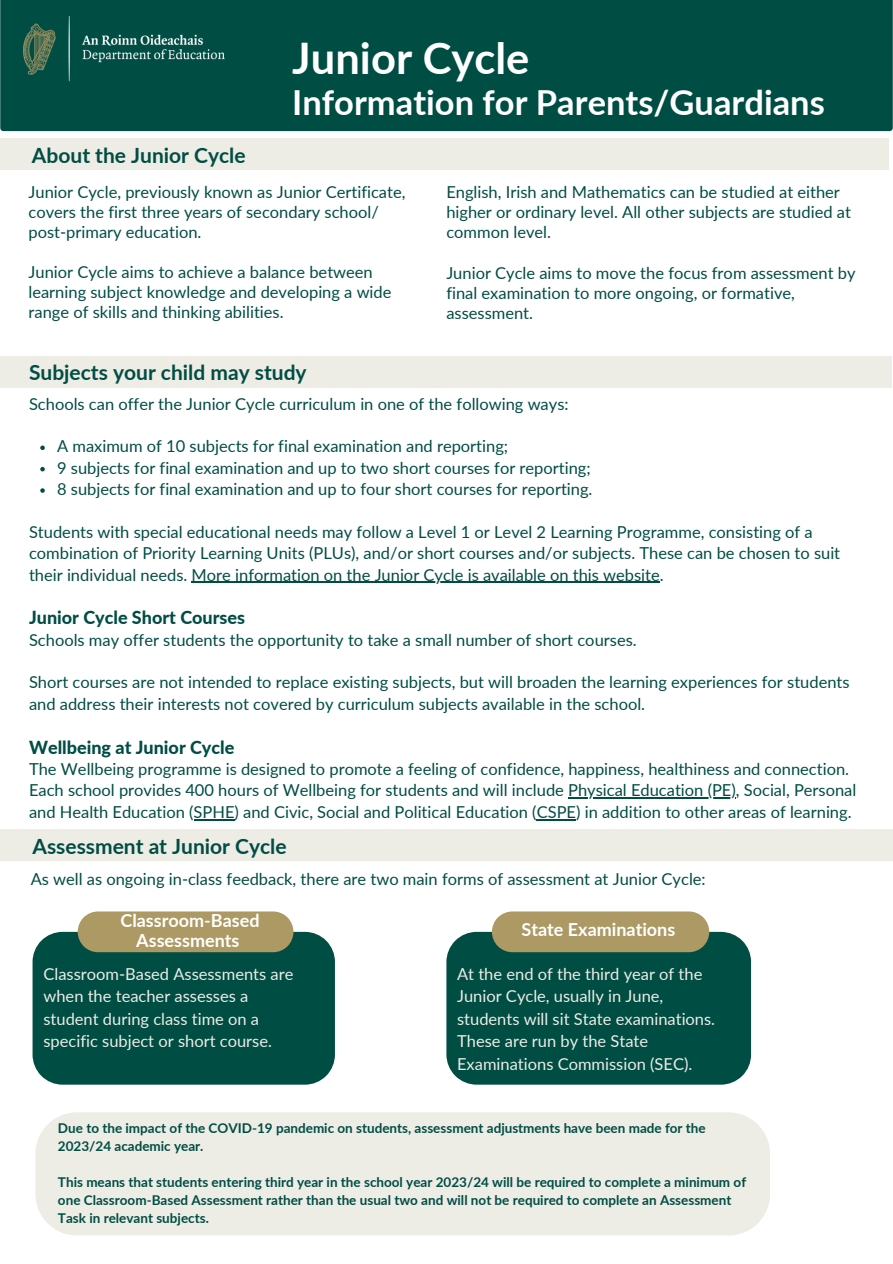
<style>
.page{position:relative;width:893px;height:1264px;background:#fff}
.page>*{position:absolute;margin:0;border:0;box-sizing:border-box;transform-origin:0 0}
.t1{font:700 43.5px "Lato";color:#fff}
.t2{font:700 34.5px "Lato";color:#fff}
.t3{font:700 21px "Lato";color:#004d44}
.t4{font:800 18px "Lato";color:#004d44}
.t5{font:700 18px/20.2px "Lato";color:#fff;text-align:center}
.t6{font:16.5px/20.2px "Lato";color:#004d44}
.t7{font:16.5px/22.5px "Lato";color:#edece5}
.t8{font:700 13.5px/18px "Lato";color:#004d44}
</style>
<div class="page">
<svg style="left:40px;top:445px;width:5px;height:5px"></svg>
<svg style="left:40px;top:467px;width:5px;height:4px"></svg>
<svg style="left:40px;top:488px;width:5px;height:5px"></svg>
<hr style="left:192px;top:581px;width:467px;height:1px;background:#004d44">
<hr style="left:568px;top:797px;width:167px;height:1px;background:#004d44">
<hr style="left:193px;top:819px;width:41px;height:1px;background:#004d44">
<hr style="left:536px;top:819px;width:40px;height:1px;background:#004d44">
<div style="left:0;top:0;width:892px;height:131px;background:#004d44"></div>
<img style="left:0;top:0;width:247px;height:97px">
<div style="left:0;top:356px;width:892px;height:31px;background:#edece5"></div>
<div style="left:0;top:138px;width:889px;height:32px;background:#edece5"></div>
<div style="left:0;top:829px;width:892px;height:31px;background:#edece5"></div>
<div style="left:33px;top:931px;width:302px;height:153px;background:#004d44"></div>
<div style="left:78px;top:911px;width:215px;height:41px;background:#ac9964"></div>
<div style="left:446px;top:931px;width:305px;height:153px;background:#004d44"></div>
<div style="left:492px;top:911px;width:217px;height:41px;background:#ac9964"></div>
<div style="left:35px;top:1112px;width:735px;height:123px;background:#edece5"></div>
<p class="t3" style="left:32px;top:142px;width:215px">About the Junior Cycle</p>
<p class="t1" style="left:292px;top:31px;width:239px">Junior Cycle</p>
<p class="t2" style="left:292px;top:80px;width:534px">Information for Parents/Guardians</p>
<p class="t6" style="left:29px;top:181px;width:378px">Junior Cycle, previously known as Junior Certificate, covers the first three years of secondary school/ post-primary education.</p>
<p class="t6" style="left:29px;top:261px;width:364px">Junior Cycle aims to achieve a balance between learning subject knowledge and developing a wide range of skills and thinking abilities.</p>
<p class="t3" style="left:29px;top:359px;width:279px">Subjects your child may study</p>
<p class="t6" style="left:446px;top:181px;width:406px">English, Irish and Mathematics can be studied at either higher or ordinary level. All other subjects are studied at common level.</p>
<p class="t6" style="left:446px;top:262px;width:410px">Junior Cycle aims to move the focus from assessment by final examination to more ongoing, or formative, assessment.</p>
<p class="t6" style="left:29px;top:393px;width:541px">Schools can offer the Junior Cycle curriculum in one of the following ways:</p>
<p class="t6" style="left:57px;top:436px;width:452px">A maximum of 10 subjects for final examination and reporting;</p>
<p class="t6" style="left:57px;top:457px;width:535px">9 subjects for final examination and up to two short courses for reporting;</p>
<p class="t6" style="left:57px;top:478px;width:537px">8 subjects for final examination and up to four short courses for reporting.</p>
<p class="t6" style="left:29px;top:520px;width:812px;line-height:21.3px">Students with special educational needs may follow a Level 1 or Level 2 Learning Programme, consisting of a combination of Priority Learning Units (PLUs), and/or short courses and/or subjects. These can be chosen to suit their individual needs. More information on the Junior Cycle is available on this website.</p>
<p class="t4" style="left:29px;top:606px;width:217px">Junior Cycle Short Courses</p>
<p class="t6" style="left:29px;top:629px;width:609px">Schools may offer students the opportunity to take a small number of short courses.</p>
<p class="t6" style="left:29px;top:671px;width:822px;line-height:21.3px">Short courses are not intended to replace existing subjects, but will broaden the learning experiences for students and address their interests not covered by curriculum subjects available in the school.</p>
<p class="t4" style="left:29px;top:736px;width:207px">Wellbeing at Junior Cycle</p>
<p class="t6" style="left:29px;top:758px;width:828px;line-height:21.3px">The Wellbeing programme is designed to promote a feeling of confidence, happiness, healthiness and connection.<br>Each school provides 400 hours of Wellbeing for students and will include Physical Education (PE), Social, Personal and Health Education (SPHE) and Civic, Social and Political Education (CSPE) in addition to other areas of learning.</p>
<p class="t3" style="left:32px;top:833px;width:256px">Assessment at Junior Cycle</p>
<p class="t6" style="left:31px;top:868px;width:676px">As well as ongoing in-class feedback, there are two main forms of assessment at Junior Cycle:</p>
<p class="t5" style="left:120px;top:909px;width:141px">Classroom-Based<br>Assessments</p>
<p class="t7" style="left:43px;top:962px;width:251px">Classroom-Based Assessments are when the teacher assesses a student during class time on a specific subject or short course.</p>
<p class="t5" style="left:521px;top:919px;width:155px">State Examinations</p>
<p class="t7" style="left:457px;top:962px;width:259px">At the end of the third year of the<br>Junior Cycle, usually in June, students will sit State examinations.<br>These are run by the State<br>Examinations Commission (SEC).</p>
<p class="t8" style="left:58px;top:1118px;width:649px">Due to the impact of the COVID-19 pandemic on students, assessment adjustments have been made for the<br>2023/24 academic year.</p>
<p class="t8" style="left:58px;top:1172px;width:689px">This means that students entering third year in the school year 2023/24 will be required to complete a minimum of one Classroom-Based Assessment rather than the usual two and will not be required to complete an Assessment<br>Task in relevant subjects.</p>
</div>
